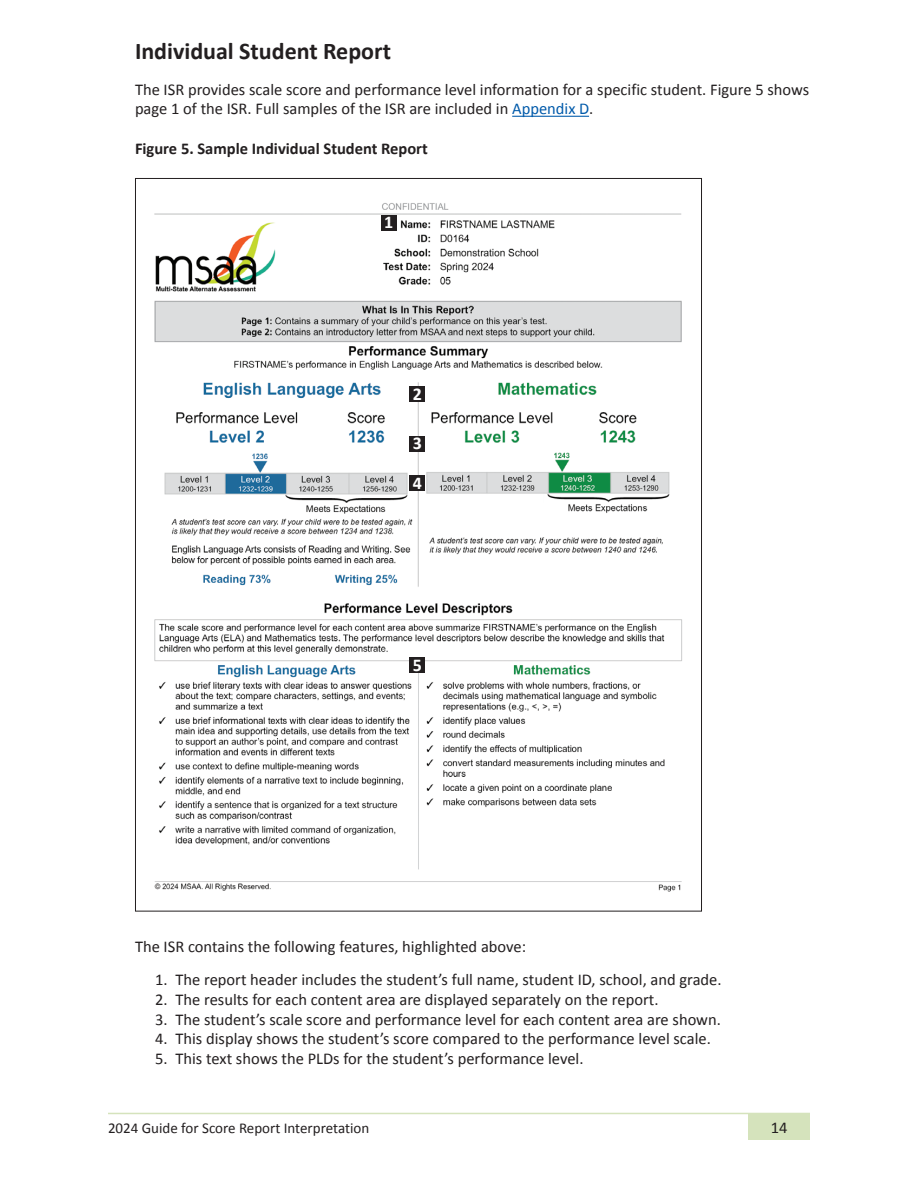
<style>
.page{position:relative;width:918px;height:1188px;background:#fff}
.page>*{position:absolute;margin:0;border:0;box-sizing:border-box;transform-origin:0 0}
.t1{font:700 24px "Calibri";color:#231f20}
.t2{font:700 18px "Calibri";color:#fff}
.Text{font:16.5px/19.8px "Calibri";color:#231f20}
.t3{font:700 16.5px "Calibri";color:#231f20}
.t4{font:15px "Calibri";color:#231f20}
.s1{color:#015aaa}
</style>
<div class="page">
<div style="left:748px;top:1113px;width:62px;height:27px;background:#d5e3bc"></div>
<hr style="left:108px;top:1113px;width:702px;height:1px;background:#d5e3bc">
<hr style="left:512px;top:116px;width:77px;height:1px;background:#015aaa">
<img style="left:154px;top:203px;width:528px;height:689px">
<div style="left:381px;top:215px;width:16px;height:15px;background:#231f20"></div>
<div style="left:409px;top:386px;width:16px;height:16px;background:#231f20"></div>
<div style="left:409px;top:436px;width:16px;height:15px;background:#231f20"></div>
<div style="left:409px;top:476px;width:16px;height:15px;background:#231f20"></div>
<div style="left:409px;top:657px;width:16px;height:16px;background:#231f20"></div>
<h2 class="t1" style="left:135px;top:36px;width:258px">Individual Student Report</h2>
<p class="Text" style="left:135px;top:79px;width:676px">The ISR provides scale score and performance level information for a specific student. Figure 5 shows page 1 of the ISR. Full samples of the ISR are included in <span class="s1">Appendix D</span>.</p>
<p class="t3" style="left:135px;top:138px;width:294px">Figure 5. Sample Individual Student Report</p>
<p class="t2" style="left:384px;top:211px;width:11px">1</p>
<p class="t2" style="left:413px;top:382px;width:11px">2</p>
<p class="t2" style="left:413px;top:432px;width:11px">3</p>
<p class="t2" style="left:413px;top:472px;width:11px">4</p>
<p class="t2" style="left:413px;top:653px;width:11px">5</p>
<p class="Text" style="left:135px;top:936px;width:393px">The ISR contains the following features, highlighted above:</p>
<p class="Text" style="left:155px;top:970px;width:568px">1. The report header includes the student’s full name, student ID, school, and grade.</p>
<p class="Text" style="left:155px;top:989px;width:505px">2. The results for each content area are displayed separately on the report.</p>
<p class="Text" style="left:155px;top:1009px;width:567px">3. The student’s scale score and performance level for each content area are shown.</p>
<p class="Text" style="left:155px;top:1029px;width:557px">4. This display shows the student’s score compared to the performance level scale.</p>
<p class="Text" style="left:155px;top:1049px;width:430px">5. This text shows the PLDs for the student’s performance level.</p>
<p class="t4" style="left:108px;top:1118px;width:263px">2024 Guide for Score Report Interpretation</p>
<p class="Text" style="left:771px;top:1118px;width:18px">14</p>
</div>
